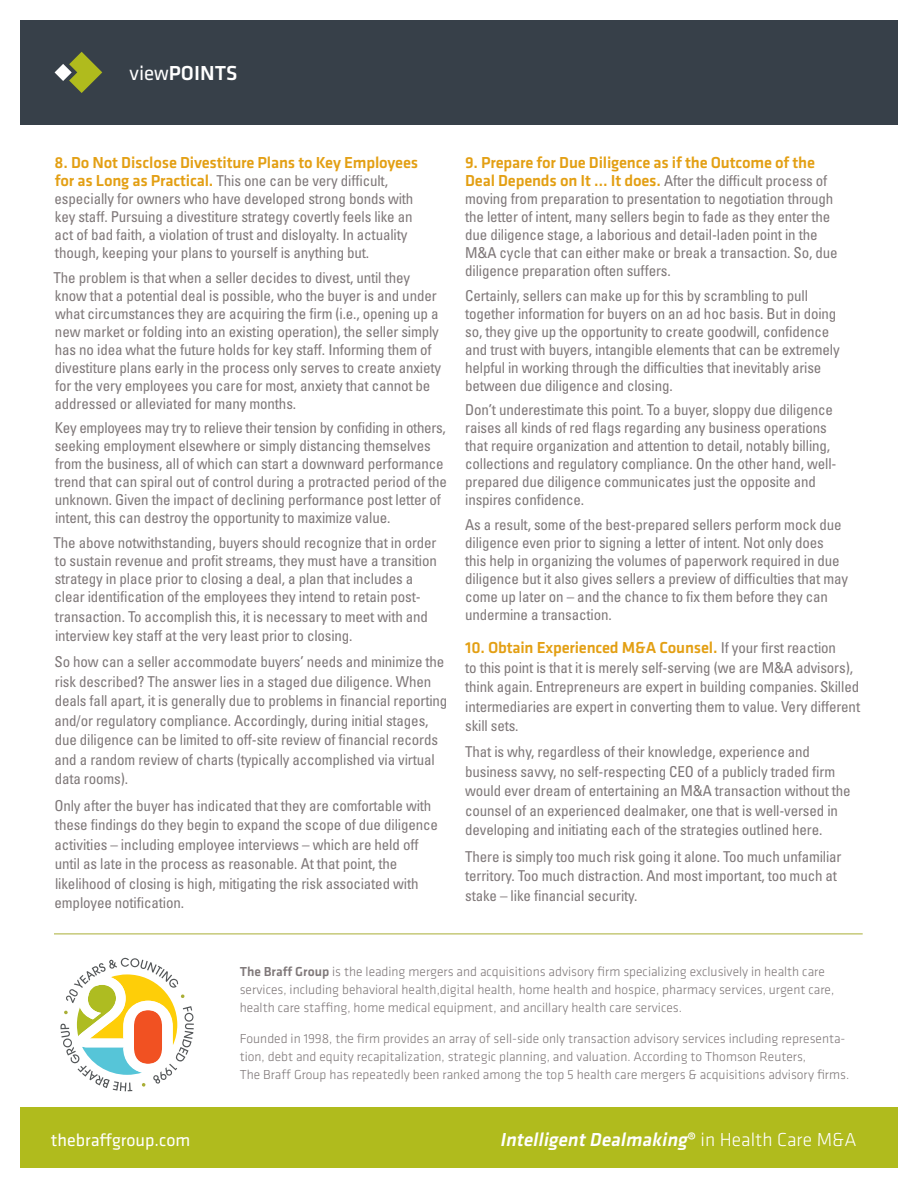
<style>
.page{position:relative;width:918px;height:1188px;background:#fff}
.page>*{position:absolute;margin:0;border:0;box-sizing:border-box;transform-origin:0 0}
.t1{font:500 21px "Klavika";color:#fff}
.t2{font:italic 500 19.5px "Klavika";color:#fff}
.t3{font:18px "Klavika";color:#fff}
.t4{font:500 16.5px "Klavika";letter-spacing:-.01em;color:#e39f13}
.t5{font:condensed 15px/18px "Univers";letter-spacing:-.01em;color:#7f7879}
.t6{font:300 13.5px/18px "Klavika";color:#7f7879}
.s1{font-weight:400}
.s2{font-family:"Klavika";font-weight:500;font-stretch:normal;font-size:16.5px;color:#e39f13}
.s3{font-family:"Univers";font-weight:400;font-stretch:condensed;font-size:15px;color:#7f7879}
.s4{font-weight:500}
.s5{font-style:normal}
.s6{font-weight:300;font-style:normal}
</style>
<div class="page">
<div style="left:20px;top:20px;width:878px;height:105px;background:#374049"></div>
<div style="left:20px;top:1107px;width:878px;height:61px;background:#b0bb1d"></div>
<svg style="left:55px;top:52px;width:47px;height:41px"></svg>
<hr style="left:54px;top:934px;width:809px;height:1px;background:#a9ae36">
<svg style="left:60px;top:958px;width:134px;height:133px"></svg>
<p class="t1" style="left:130px;top:62px;width:109px"><span class="s1">view</span>POINTS</p>
<p class="t4" style="left:55px;top:153px;width:365px">8. Do Not Disclose Divestiture Plans to Key Employees</p>
<p class="t5" style="left:55px;top:171px;width:360px"><span class="s2">for as Long as Practical.</span> This one can be very difficult, especially for owners who have developed strong bonds with key staff. Pursuing a divestiture strategy covertly feels like an act of bad faith, a violation of trust and disloyalty. In actuality though, keeping your plans to yourself is anything but.</p>
<p class="t5" style="left:54px;top:268px;width:389px">The problem is that when a seller decides to divest, until they know that a potential deal is possible, who the buyer is and under what circumstances they are acquiring the firm (i.e., opening up a new market or folding into an existing operation), the seller simply has no idea what the future holds for key staff. Informing them of divestiture plans early in the process only serves to create anxiety for the very employees you care for most, anxiety that cannot be addressed or alleviated for many months.</p>
<p class="t5" style="left:55px;top:419px;width:394px">Key employees may try to relieve their tension by confiding in others, seeking employment elsewhere or simply distancing themselves from the business, all of which can start a downward performance trend that can spiral out of control during a protracted period of the unknown. Given the impact of declining performance post letter of intent, this can destroy the opportunity to maximize value.</p>
<p class="t5" style="left:54px;top:534px;width:385px">The above notwithstanding, buyers should recognize that in order to sustain revenue and profit streams, they must have a transition strategy in place prior to closing a deal, a plan that includes a clear identification of the employees they intend to retain post-</p>
<p class="t5" style="left:55px;top:606px;width:375px;line-height:19.5px">transaction. To accomplish this, it is necessary to meet with and interview key staff at the very least prior to closing.</p>
<p class="t5" style="left:54px;top:652px;width:394px;line-height:19.5px">So how can a seller accommodate buyers’ needs and minimize the risk described? The answer lies in a staged due diligence. When deals fall apart, it is generally due to problems in financial reporting and/or regulatory compliance. Accordingly, during initial stages, due diligence can be limited to off-site review of financial records and a random review of charts (typically accomplished via virtual data rooms).</p>
<p class="t5" style="left:54px;top:795px;width:385px;line-height:19.5px">Only after the buyer has indicated that they are comfortable with these findings do they begin to expand the scope of due diligence activities – including employee interviews – which are held off until as late in the process as reasonable. At that point, the likelihood of closing is high, mitigating the risk associated with employee notification.</p>
<p class="t4" style="left:465px;top:153px;width:351px">9. Prepare for Due Diligence as if the Outcome of the</p>
<p class="t5" style="left:465px;top:171px;width:374px"><span class="s2">Deal Depends on It … It does.</span> After the difficult process of moving from preparation to presentation to negotiation through the letter of intent, many sellers begin to fade as they enter the due diligence stage, a laborious and detail-laden point in the M&amp;A cycle that can either make or break a transaction. So, due diligence preparation often suffers.</p>
<p class="t5" style="left:465px;top:286px;width:376px">Certainly, sellers can make up for this by scrambling to pull together information for buyers on an ad hoc basis. But in doing so, they give up the opportunity to create goodwill, confidence and trust with buyers, intangible elements that can be extremely helpful in working through the difficulties that inevitably arise between due diligence and closing.</p>
<p class="t5" style="left:465px;top:401px;width:373px">Don’t underestimate this point. To a buyer, sloppy due diligence raises all kinds of red flags regarding any business operations that require organization and attention to detail, notably billing, collections and regulatory compliance. On the other hand, well&shy;prepared due diligence communicates just the opposite and inspires confidence.</p>
<p class="t5" style="left:465px;top:516px;width:385px">As a result, some of the best-prepared sellers perform mock due diligence even prior to signing a letter of intent. Not only does this help in organizing the volumes of paperwork required in due diligence but it also gives sellers a preview of difficulties that may come up later on – and the chance to fix them before they can undermine a transaction.</p>
<p class="t4" style="left:465px;top:639px;width:372px">10. Obtain Experienced M&amp;A Counsel. <span class="s3">If your first reaction</span></p>
<p class="t5" style="left:465px;top:657px;width:396px;line-height:19.5px">to this point is that it is merely self-serving (we are M&amp;A advisors), think again. Entrepreneurs are expert in building companies. Skilled intermediaries are expert in converting them to value. Very different skill sets.</p>
<p class="t5" style="left:465px;top:742px;width:387px;line-height:19.5px">That is why, regardless of their knowledge, experience and business savvy, no self-respecting CEO of a publicly traded firm would ever dream of entertaining an M&amp;A transaction without the counsel of an experienced dealmaker, one that is well-versed in developing and initiating each of the strategies outlined here.</p>
<p class="t5" style="left:465px;top:846px;width:378px;line-height:19.5px">There is simply too much risk going it alone. Too much unfamiliar territory. Too much distraction. And most important, too much at stake – like financial security.</p>
<p class="t6" style="left:240px;top:963px;width:596px"><span class="s4">The Braff Group</span> is the leading mergers and acquisitions advisory firm specializing exclusively in health care services, including behavioral health,digital health, home health and hospice, pharmacy services, urgent care, health care staffing, home medical equipment, and ancillary health care services.</p>
<p class="t6" style="left:240px;top:1030px;width:611px">Founded in 1998, the firm provides an array of sell-side only transaction advisory services including representa&shy;tion, debt and equity recapitalization, strategic planning, and valuation. According to Thomson Reuters,<br>The Braff Group has repeatedly been ranked among the top 5 health care mergers &amp; acquisitions advisory firms.</p>
<p class="t3" style="left:51px;top:1128px;width:141px">thebraffgroup.com</p>
<p class="t2" style="left:500px;top:1129px;width:358px">Intelligent Dealmaking<span class="s5">®</span> <span class="s6">i n H e a l t h C a r e M &amp; A</span></p>
</div>
